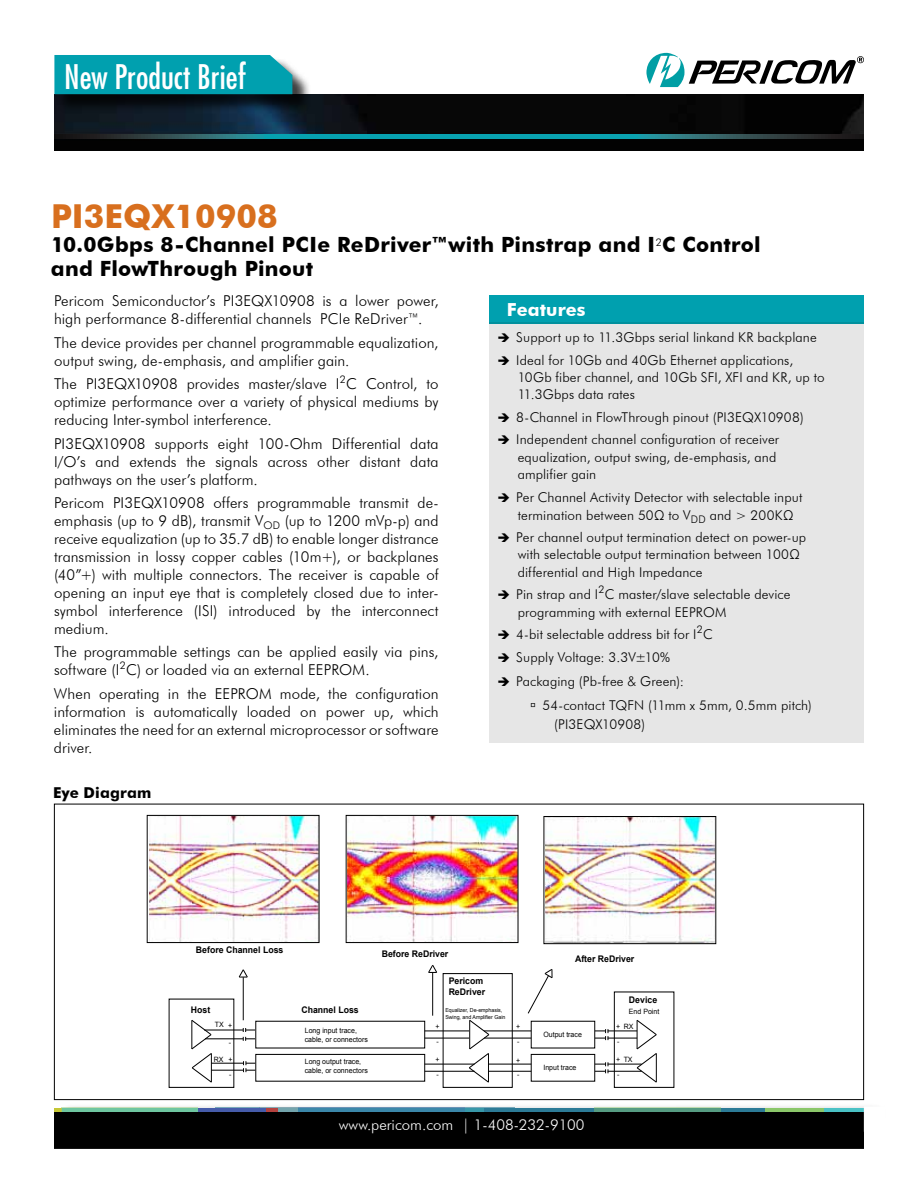
<style>
.page{position:relative;width:918px;height:1188px;background:#fff}
.page>*{position:absolute;margin:0;border:0;box-sizing:border-box;transform-origin:0 0}
.t1{font:condensed 33px "Futura Std";color:#fff}
.t2{font:700 33px "Futura BT";color:#d86f1e}
.t3{font:700 21px/24px "Futura BT";letter-spacing:.015em;color:#000}
.t4{font:700 18px "Futura BT";letter-spacing:.005em;color:#fff}
.t5{font:300 15px/18px "Futura BT";letter-spacing:.005em;color:#000;text-align:justify}
.t6{font:300 15px "Futura BT";color:#fff}
.t7{font:700 15px "Futura BT";letter-spacing:.01em;color:#000}
.t8{font:300 13.5px/17.2px "Futura BT";letter-spacing:.01em;color:#000}
.t9{font:700 9.15px/10.9px "Arial";color:#000;scale:.96 1}
.t10{font:7.35px/15.1px "Arial";color:#000;scale:.96 1}
.t11{font:5.4px/6.6px "Arial";color:#000;scale:.96 1}
</style>
<div class="page">
<div style="left:489px;top:295px;width:374px;height:28px;background:#00a0af"></div>
<div style="left:489px;top:323px;width:374px;height:420px;background:#e6e6e6"></div>
<svg style="left:646px;top:53px;width:218px;height:34px"></svg>
<img style="left:54px;top:94px;width:810px;height:57px">
<svg style="left:54px;top:135px;width:810px;height:3px;background:#1b757e"></svg>
<div style="left:57px;top:57px;width:254px;height:56px;background:#000;opacity:.75"></div>
<div style="left:54px;top:55px;width:238px;height:39px;background:#00a0af"></div>
<div style="left:55px;top:1112px;width:808px;height:36px;background:#000"></div>
<div style="left:54px;top:1112px;width:810px;height:37px;border:2px solid #000"></div>
<div style="left:61px;top:1103px;width:825px;height:20px;background:#000;opacity:.5"></div>
<hr style="left:54px;top:1108px;width:810px;height:4px;background:#4ac2c5">
<hr style="left:485px;top:1108px;width:326px;height:4px;background:#2c7b97">
<svg style="left:465px;top:1108px;width:20px;height:4px"></svg>
<hr style="left:765px;top:1108px;width:58px;height:4px;background:#8bc76a">
<hr style="left:595px;top:1108px;width:126px;height:4px;background:#569c82">
<svg style="left:54px;top:1108px;width:8px;height:4px"></svg>
<hr style="left:62px;top:1108px;width:136px;height:4px;background:#6ec6a0">
<hr style="left:198px;top:1108px;width:74px;height:4px;background:#465caa">
<svg style="left:278px;top:1108px;width:187px;height:4px"></svg>
<hr style="left:266px;top:1108px;width:12px;height:4px;background:#b5423f">
<div style="left:864px;top:1107px;width:22px;height:25px;background:#fff"></div>
<hr style="left:204px;top:1030px;width:39px;height:1px;background:#000">
<hr style="left:205px;top:1038px;width:38px;height:1px;background:#000">
<svg style="left:243px;top:1028px;width:12px;height:13px"></svg>
<hr style="left:425px;top:1030px;width:44px;height:1px;background:#000">
<hr style="left:425px;top:1038px;width:44px;height:1px;background:#000">
<hr style="left:243px;top:977px;width:1px;height:43px;background:#000">
<svg style="left:238px;top:969px;width:10px;height:9px"></svg>
<hr style="left:484px;top:1030px;width:47px;height:1px;background:#000">
<hr style="left:484px;top:1038px;width:47px;height:1px;background:#000">
<div style="left:255px;top:1054px;width:170px;height:28px;border:1px solid #000"></div>
<svg style="left:191px;top:1020px;width:22px;height:63px"></svg>
<svg style="left:468px;top:1020px;width:22px;height:63px"></svg>
<hr style="left:211px;top:1063px;width:33px;height:1px;background:#000">
<hr style="left:211px;top:1070px;width:33px;height:1px;background:#000">
<svg style="left:243px;top:1061px;width:12px;height:11px"></svg>
<hr style="left:425px;top:1064px;width:50px;height:1px;background:#000">
<hr style="left:425px;top:1071px;width:50px;height:1px;background:#000">
<svg style="left:594px;top:1019px;width:63px;height:64px"></svg>
<hr style="left:608px;top:1064px;width:34px;height:1px;background:#000">
<hr style="left:608px;top:1071px;width:34px;height:1px;background:#000">
<div style="left:531px;top:1054px;width:64px;height:28px;border:1px solid #000"></div>
<hr style="left:489px;top:1064px;width:42px;height:1px;background:#000">
<hr style="left:489px;top:1071px;width:42px;height:1px;background:#000">
<hr style="left:432px;top:972px;width:1px;height:44px;background:#000">
<svg style="left:428px;top:965px;width:9px;height:9px"></svg>
<svg style="left:527px;top:969px;width:26px;height:45px"></svg>
<div style="left:614px;top:992px;width:60px;height:96px;border:1px solid #000"></div>
<div style="left:443px;top:973px;width:70px;height:115px;border:1px solid #000"></div>
<img style="left:149px;top:817px;width:169px;height:124px">
<img style="left:348px;top:817px;width:168px;height:124px">
<img style="left:545px;top:818px;width:169px;height:124px">
<div style="left:147px;top:815px;width:173px;height:128px;border:1px solid #000"></div>
<div style="left:346px;top:815px;width:172px;height:128px;border:1px solid #000"></div>
<div style="left:543px;top:816px;width:173px;height:128px;border:1px solid #000"></div>
<h1 class="t1" style="left:64px;top:57px;width:183px">New Product Brief</h1>
<h1 class="t2" style="left:51px;top:196px;width:228px">PI3EQX10908</h1>
<h2 class="t3" style="left:51px;top:232px;width:711px">10.0Gbps 8-Channel PCIe ReDriver™with Pinstrap and I<sup>2</sup>C Control and FlowThrough Pinout</h2>
<p class="t5" style="left:54px;top:292px;width:386px">Pericom Semiconductor’s PI3EQX10908 is a lower power, high performance 8-differential channels PCIe ReDriver™.</p>
<p class="t5" style="left:54px;top:333px;width:386px">The device provides per channel programmable equalization, output swing, de-emphasis, and amplifier gain.</p>
<p class="t5" style="left:54px;top:375px;width:386px">The PI3EQX10908 provides master/slave I<sup>2</sup>C Control, to optimize performance over a variety of physical mediums by reducing Inter-symbol interference.</p>
<p class="t5" style="left:54px;top:434px;width:386px">PI3EQX10908 supports eight 100-Ohm Differential data I/O’s and extends the signals across other distant data pathways on the user’s platform.</p>
<p class="t5" style="left:54px;top:494px;width:386px">Pericom PI3EQX10908 offers programmable transmit de&shy;emphasis (up to 9 dB), transmit V<sub>OD</sub> (up to 1200 mVp-p) and receive equalization (up to 35.7 dB) to enable longer distrance transmission in lossy copper cables (10m+), or backplanes (40”+) with multiple connectors. The receiver is capable of opening an input eye that is completely closed due to inter&shy;symbol interference (ISI) introduced by the interconnect medium.</p>
<p class="t5" style="left:54px;top:643px;width:386px">The programmable settings can be applied easily via pins, software (I<sup>2</sup>C) or loaded via an external EEPROM.</p>
<p class="t5" style="left:54px;top:684px;width:386px">When operating in the EEPROM mode, the configuration information is automatically loaded on power up, which eliminates the need for an external microprocessor or software driver.</p>
<p class="t4" style="left:507px;top:299px;width:80px">Features</p>
<p class="t8" style="left:516px;top:326px;width:302px;line-height:22.6px">Support up to 11.3Gbps serial linkand KR backplane<br>Ideal for 10Gb and 40Gb Ethernet applications,</p>
<p class="t8" style="left:518px;top:368px;width:309px">10Gb fiber channel, and 10Gb SFI, XFI and KR, up to<br>11.3Gbps data rates</p>
<p class="t8" style="left:516px;top:405px;width:289px;line-height:22.6px">8-Channel in FlowThrough pinout (PI3EQX10908)<br>Independent channel configuration of receiver</p>
<p class="t8" style="left:518px;top:448px;width:260px">equalization, output swing, de-emphasis, and amplifier gain</p>
<p class="t8" style="left:516px;top:488px;width:288px;line-height:18px">Per Channel Activity Detector with selectable input termination between 50Ω to V<sub>DD</sub> and &gt; 200KΩ</p>
<p class="t8" style="left:516px;top:529px;width:291px">Per channel output termination detect on power-up with selectable output termination between 100Ω differential and High Impedance</p>
<p class="t8" style="left:516px;top:586px;width:276px">Pin strap and I<sup>2</sup>C master/slave selectable device programming with external EEPROM</p>
<p class="t8" style="left:516px;top:623px;width:198px;line-height:22.6px">4-bit selectable address bit for I<sup>2</sup>C<br>Supply Voltage: 3.3V±10%</p>
<p class="t8" style="left:516px;top:672px;width:169px">Packaging (Pb-free &amp; Green):</p>
<p class="t8" style="left:554px;top:696px;width:259px;line-height:18.8px;text-indent:-24px">→ 54-contact TQFN (11mm x 5mm, 0.5mm pitch) (PI3EQX10908)</p>
<p class="t7" style="left:53px;top:784px;width:100px">Eye Diagram</p>
<p class="t9" style="left:196px;top:944px;width:93px">Before Channel Loss</p>
<p class="t9" style="left:382px;top:949px;width:71px">Before ReDriver</p>
<p class="t9" style="left:575px;top:953px;width:63px">After ReDriver</p>
<p class="t9" style="left:191px;top:1004px;width:22px">Host</p>
<p class="t9" style="left:301px;top:1004px;width:61px">Channel Loss</p>
<p class="t9" style="left:449px;top:976px;width:39px">Pericom<br>ReDriver</p>
<p class="t11" style="left:445px;top:1007px;width:64px">Equalizer, De-emphasis,<br>Swing, and Amplifier Gain</p>
<p class="t9" style="left:629px;top:994px;width:31px">Device</p>
<p class="t10" style="left:629px;top:1004px;width:33px">End Point</p>
<p class="t10" style="left:215px;top:1017px;width:11px">TX</p>
<p class="t10" style="left:228px;top:1017px;width:6px">+</p>
<p class="t10" style="left:229px;top:1035px;width:4px">-</p>
<p class="t10" style="left:305px;top:1026px;width:67px;line-height:8.7px">Long input trace, cable, or connectors</p>
<p class="t10" style="left:624px;top:1019px;width:12px">RX</p>
<p class="t10" style="left:516px;top:1019px;width:6px">+ -</p>
<p class="t10" style="left:436px;top:1019px;width:6px">+ -</p>
<p class="t10" style="left:616px;top:1019px;width:6px">+ -</p>
<p class="t10" style="left:543px;top:1027px;width:42px">Output trace</p>
<p class="t10" style="left:214px;top:1052px;width:12px">RX</p>
<p class="t10" style="left:624px;top:1052px;width:11px">TX</p>
<p class="t10" style="left:228px;top:1052px;width:6px">+ -</p>
<p class="t10" style="left:436px;top:1052px;width:6px">+ -</p>
<p class="t10" style="left:616px;top:1052px;width:6px">+ -</p>
<p class="t10" style="left:516px;top:1053px;width:6px;line-height:14.2px">+ -</p>
<p class="t10" style="left:305px;top:1058px;width:67px;line-height:8.7px">Long output trace, cable, or connectors</p>
<p class="t10" style="left:543px;top:1060px;width:36px">Input trace</p>
<p class="t6" style="left:339px;top:1116px;width:247px">www.pericom.com | 1-408-232-9100</p>
</div>
